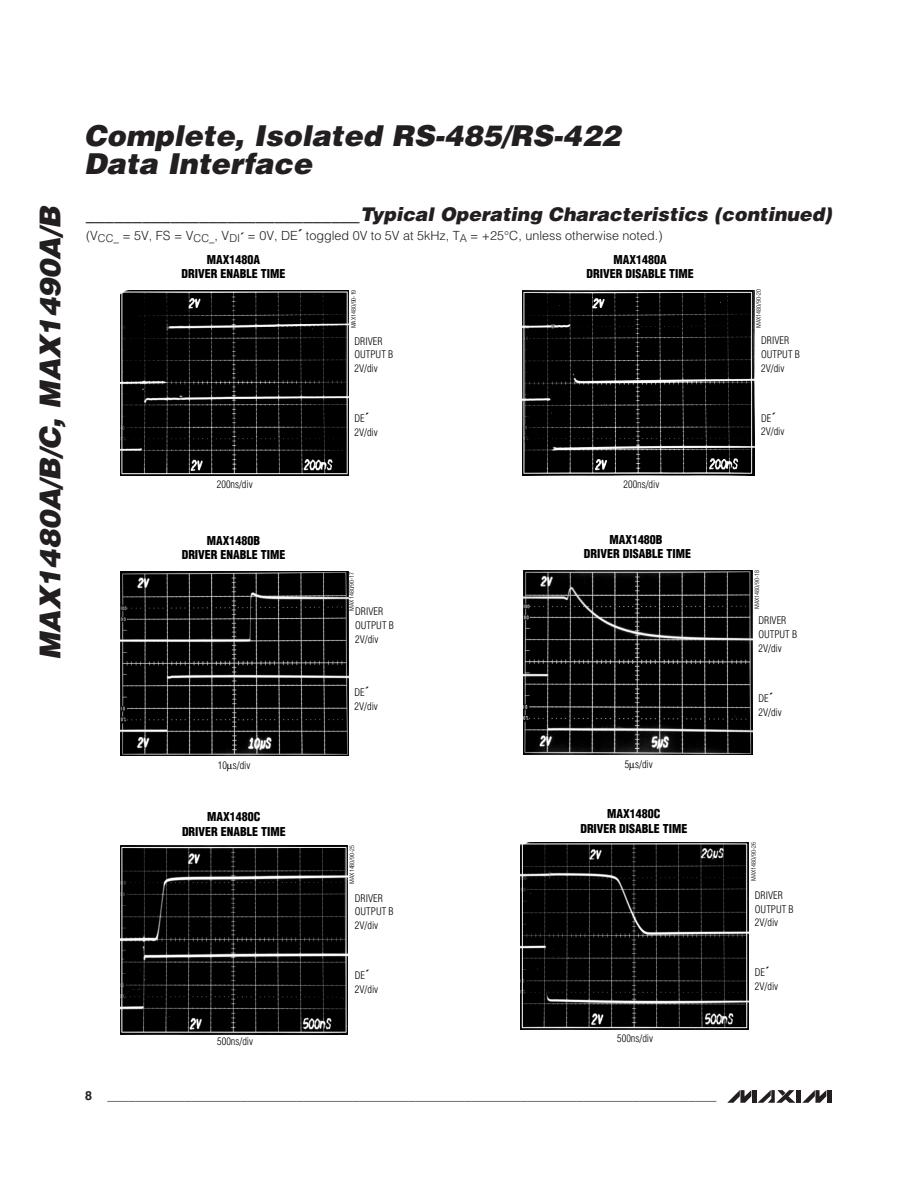
<style>
.page{position:relative;width:918px;height:1188px;background:#fff}
.page>*{position:absolute;margin:0;border:0;box-sizing:border-box;transform-origin:0 0}
.t1{font:italic 900 28.8px/28.8px "Helvetica";color:#231f20}
.t2{font:italic 900 18.9px "Helvetica";color:#231f20}
.t3{font:700 12.6px "Helvetica";color:#231f20}
.t4{font:300 12.6px "Helvetica";color:#231f20}
.t5{font:900 condensed 12px/14.5px "Helvetica";color:#000;text-align:center}
.t6{font:300 condensed 10.2px/13.6px "Helvetica";color:#000}
.t7{font:300 condensed 6px "Helvetica";color:#000;scale:1.1 1}
.s1{font-weight:700}
.s2{font-weight:700;font-size:14.4px}
.s3{font-weight:700;font-size:12px}
</style>
<div class="page">
<svg style="left:758px;top:1090px;width:37px;height:13px"></svg>
<svg style="left:727px;top:1090px;width:24px;height:13px"></svg>
<hr style="left:752px;top:1090px;width:4px;height:13px;background:#231f20">
<hr style="left:797px;top:1090px;width:4px;height:13px;background:#231f20">
<svg style="left:802px;top:1090px;width:24px;height:13px"></svg>
<hr style="left:827px;top:1090px;width:4px;height:13px;background:#231f20">
<img style="left:120px;top:571px;width:228px;height:184px">
<img style="left:523px;top:570px;width:230px;height:185px">
<img style="left:121px;top:845px;width:226px;height:189px">
<img style="left:521px;top:843px;width:228px;height:187px">
<img style="left:121px;top:291px;width:227px;height:185px">
<img style="left:522px;top:291px;width:233px;height:184px">
<h1 class="t1" style="left:38px;top:660px;width:454px;rotate:-90deg">MAX1480A/B/C, MAX1490A/B</h1>
<h1 class="t1" style="left:84px;top:123px;width:542px">Complete, Isolated RS-485/RS-422<br>Data Interface</h1>
<h2 class="t2" style="left:86px;top:207px;width:750px">_____________________________Typical Operating Characteristics (continued)</h2>
<p class="t4" style="left:86px;top:231px;width:578px">(V<sub>CC_</sub> = 5V, FS = V<sub>CC_</sub>, V<sub>DI</sub><span class="s1">´</span> = 0V, DE<span class="s2">´</span> toggled 0V to 5V at 5kHz, T<sub>A</sub> = +25°C, unless otherwise noted.)</p>
<p class="t5" style="left:587px;top:253px;width:109px">MAX1480A<br>DRIVER DISABLE TIME</p>
<p class="t5" style="left:182px;top:253px;width:105px">MAX1480A<br>DRIVER ENABLE TIME</p>
<p class="t7" style="left:351px;top:328px;width:37px;rotate:-90deg">MAX1480/90-19</p>
<p class="t6" style="left:355px;top:335px;width:40px">DRIVER<br>OUTPUT B<br>2V/div</p>
<p class="t6" style="left:355px;top:412px;width:25px">DE<span class="s3">´<br></span>2V/div</p>
<p class="t6" style="left:217px;top:478px;width:37px">200ns/div</p>
<p class="t6" style="left:624px;top:478px;width:37px">200ns/div</p>
<p class="t5" style="left:182px;top:534px;width:105px">MAX1480B<br>DRIVER ENABLE TIME</p>
<p class="t5" style="left:584px;top:533px;width:109px">MAX1480B<br>DRIVER DISABLE TIME</p>
<p class="t7" style="left:349px;top:611px;width:37px;rotate:-90deg">MAX1480/90-17</p>
<p class="t6" style="left:355px;top:605px;width:40px">DRIVER<br>OUTPUT B<br>2V/div</p>
<p class="t6" style="left:355px;top:686px;width:25px">DE<span class="s3">´<br></span>2V/div</p>
<p class="t6" style="left:218px;top:759px;width:34px">10 s/div</p>
<p class="t6" style="left:625px;top:758px;width:30px">5 s/div</p>
<p class="t5" style="left:182px;top:810px;width:105px">MAX1480C<br>DRIVER ENABLE TIME</p>
<p class="t5" style="left:580px;top:808px;width:109px">MAX1480C<br>DRIVER DISABLE TIME</p>
<p class="t7" style="left:350px;top:884px;width:37px;rotate:-90deg">MAX1480/90-25</p>
<p class="t6" style="left:355px;top:892px;width:40px">DRIVER<br>OUTPUT B<br>2V/div</p>
<p class="t6" style="left:355px;top:969px;width:25px">DE<span class="s3">´<br></span>2V/div</p>
<p class="t6" style="left:217px;top:1036px;width:37px">500ns/div</p>
<p class="t6" style="left:617px;top:1033px;width:37px">500ns/div</p>
<p class="t3" style="left:85px;top:1091px;width:633px">8 _______________________________________________________________________________________</p>
<p class="t7" style="left:756px;top:328px;width:37px;rotate:-90deg">MAX1480/90-20</p>
<p class="t6" style="left:761px;top:335px;width:40px">DRIVER<br>OUTPUT B<br>2V/div</p>
<p class="t6" style="left:761px;top:412px;width:25px">DE<span class="s3">´<br></span>2V/div</p>
<p class="t7" style="left:755px;top:609px;width:37px;rotate:-90deg">MAX1480/90-18</p>
<p class="t6" style="left:759px;top:615px;width:40px">DRIVER<br>OUTPUT B<br>2V/div</p>
<p class="t6" style="left:759px;top:692px;width:25px">DE<span class="s3">´<br></span>2V/div</p>
<p class="t7" style="left:751px;top:881px;width:37px;rotate:-90deg">MAX1480/90-26</p>
<p class="t6" style="left:755px;top:889px;width:40px">DRIVER<br>OUTPUT B<br>2V/div</p>
<p class="t6" style="left:755px;top:967px;width:25px">DE<span class="s3">´<br></span>2V/div</p>
</div>
